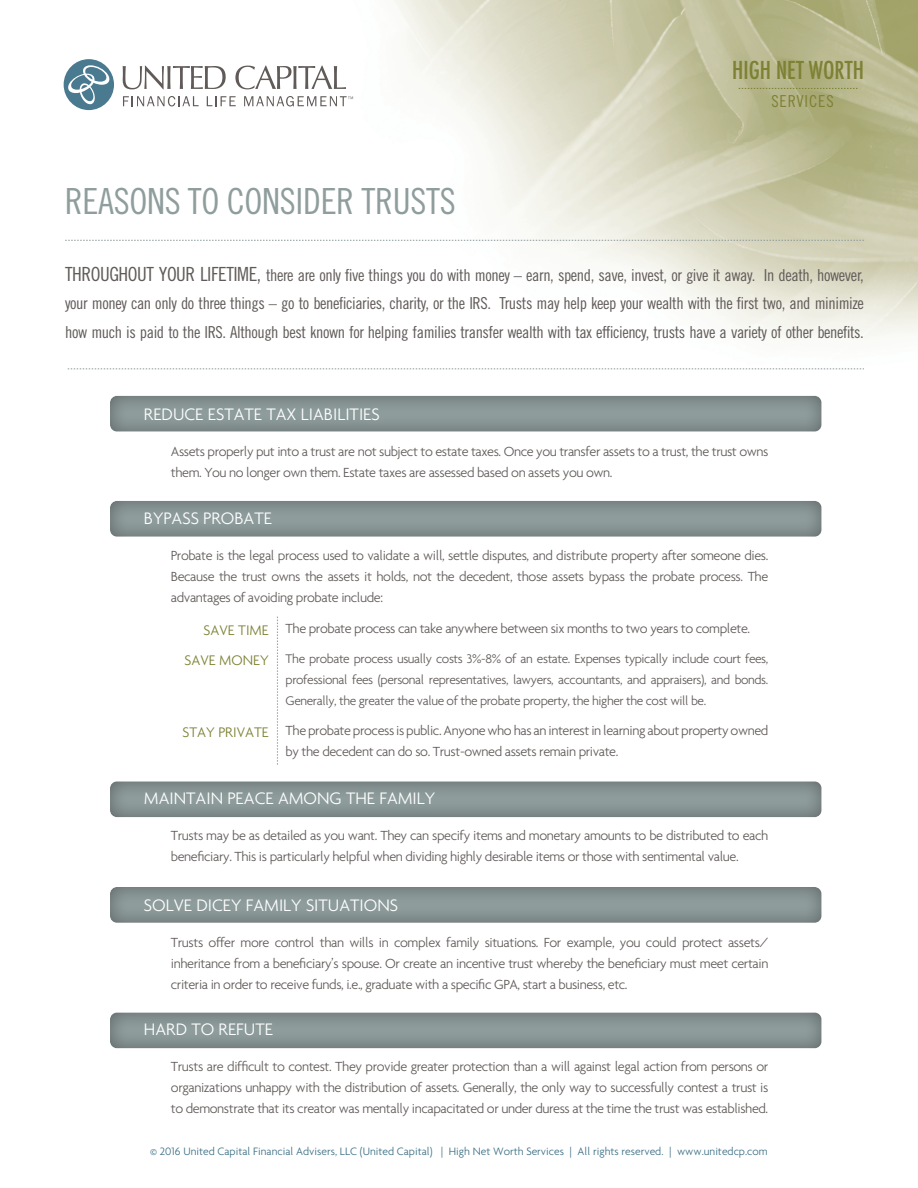
<style>
.page{position:relative;width:918px;height:1188px;background:#fff}
.page>*{position:absolute;margin:0;border:0;box-sizing:border-box;transform-origin:0 0}
.t1{font:36px "Trade Gothic Cond Eighteen";letter-spacing:-.01em;color:#8f9d9d}
.t2{font:500 condensed 24px "Futura";color:#7c8133}
.t3{font:300 18px "Agenda";color:#fff}
.t4{font:16.5px/28.5px "Trade Gothic Cond Eighteen";letter-spacing:-.025em;color:#605a58;text-align:justify}
.t5{font:16.5px "Trade Gothic Cond Eighteen";letter-spacing:.05em;color:#7d8133}
.t6{font:300 15px "Agenda";color:#7d8133}
.t7{font:300 14.25px/21px "Agenda";letter-spacing:-.03em;color:#605a58}
.t8{font:300 13.5px/21px "Agenda";letter-spacing:-.03em;color:#605a58;text-align:justify}
.t9{font:300 11.55px "Agenda";color:#3a6e84}
.s1{font-size:19.5px}
</style>
<div class="page">
<img style="left:316px;top:0;width:602px;height:370px">
<svg style="left:739px;top:88px;width:119px;height:1px"></svg>
<svg style="left:64px;top:59px;width:50px;height:51px"></svg>
<svg style="left:123px;top:66px;width:103px;height:23px"></svg>
<svg style="left:235px;top:66px;width:111px;height:23px"></svg>
<svg style="left:123px;top:96px;width:76px;height:10px"></svg>
<svg style="left:207px;top:96px;width:29px;height:10px"></svg>
<svg style="left:244px;top:96px;width:109px;height:10px"></svg>
<div style="left:108px;top:781px;width:714px;height:38px;background:#605a58;opacity:.6"></div>
<div style="left:108px;top:887px;width:714px;height:37px;background:#605a58;opacity:.6"></div>
<div style="left:108px;top:1012px;width:714px;height:38px;background:#605a58;opacity:.6"></div>
<div style="left:108px;top:396px;width:714px;height:37px;background:#605a58;opacity:.6"></div>
<div style="left:108px;top:501px;width:714px;height:37px;background:#605a58;opacity:.6"></div>
<svg style="left:65px;top:240px;width:799px;height:1px"></svg>
<svg style="left:68px;top:368px;width:796px;height:1px"></svg>
<svg style="left:277px;top:617px;width:1px;height:148px"></svg>
<h2 class="t2" style="left:732px;top:55px;width:133px">HIGH NET WORTH</h2>
<p class="t1" style="left:65px;top:180px;width:392px">REASONS TO CONSIDER TRUSTS</p>
<p class="t5" style="left:771px;top:91px;width:64px">SERVICES</p>
<p class="t4" style="left:65px;top:261px;width:800px"><span class="s1">THROUGHOUT YOUR LIFETIME,</span> there are only five things you do with money – earn, spend, save, invest, or give it away. In death, however, your money can only do three things – go to beneficiaries, charity, or the IRS. Trusts may help keep your wealth with the first two, and minimize how much is paid to the IRS. Although best known for helping families transfer wealth with tax efficiency, trusts have a variety of other benefits.</p>
<p class="t3" style="left:144px;top:404px;width:237px">REDUCE ESTATE TAX LIABILITIES</p>
<p class="t7" style="left:171px;top:441px;width:599px">Assets properly put into a trust are not subject to estate taxes. Once you transfer assets to a trust, the trust owns them. You no longer own them. Estate taxes are assessed based on assets you own.</p>
<p class="t3" style="left:144px;top:507px;width:130px">BYPASS PROBATE</p>
<p class="t7" style="left:171px;top:544px;width:599px;text-align:justify">Probate is the legal process used to validate a will, settle disputes, and distribute property after someone dies.<br>Because the trust owns the assets it holds, not the decedent, those assets bypass the probate process. The advantages of avoiding probate include:</p>
<p class="t7" style="left:286px;top:618px;width:466px">The probate process can take anywhere between six months to two years to complete.</p>
<p class="t8" style="left:286px;top:648px;width:484px">The probate process usually costs 3%-8% of an estate. Expenses typically include court fees, professional fees (personal representatives, lawyers, accountants, and appraisers), and bonds.<br>Generally, the greater the value of the probate property, the higher the cost will be.</p>
<p class="t7" style="left:286px;top:720px;width:484px">The probate process is public. Anyone who has an interest in learning about property owned by the decedent can do so. Trust-owned assets remain private.</p>
<p class="t3" style="left:144px;top:788px;width:293px">MAINTAIN PEACE AMONG THE FAMILY</p>
<p class="t7" style="left:171px;top:825px;width:599px">Trusts may be as detailed as you want. They can specify items and monetary amounts to be distributed to each beneficiary. This is particularly helpful when dividing highly desirable items or those with sentimental value.</p>
<p class="t3" style="left:144px;top:894px;width:256px">SOLVE DICEY FAMILY SITUATIONS</p>
<p class="t7" style="left:171px;top:931px;width:599px;text-align:justify">Trusts offer more control than wills in complex family situations. For example, you could protect assets/ inheritance from a beneficiary’s spouse. Or create an incentive trust whereby the beneficiary must meet certain criteria in order to receive funds, i.e., graduate with a specific GPA, start a business, etc.</p>
<p class="t3" style="left:144px;top:1019px;width:131px">HARD TO REFUTE</p>
<p class="t7" style="left:171px;top:1056px;width:599px;text-align:justify">Trusts are difficult to contest. They provide greater protection than a will against legal action from persons or organizations unhappy with the distribution of assets. Generally, the only way to successfully contest a trust is to demonstrate that its creator was mentally incapacitated or under duress at the time the trust was established.</p>
<p class="t6" style="left:203px;top:621px;width:67px">SAVE TIME</p>
<p class="t6" style="left:184px;top:651px;width:86px">SAVE MONEY</p>
<p class="t6" style="left:182px;top:723px;width:88px">STAY PRIVATE</p>
<p class="t9" style="left:150px;top:1145px;width:619px">© 2016 United Capital Financial Advisers, LLC (United Capital) | High Net Worth Services | All rights reserved. | www.unitedcp.com</p>
</div>
